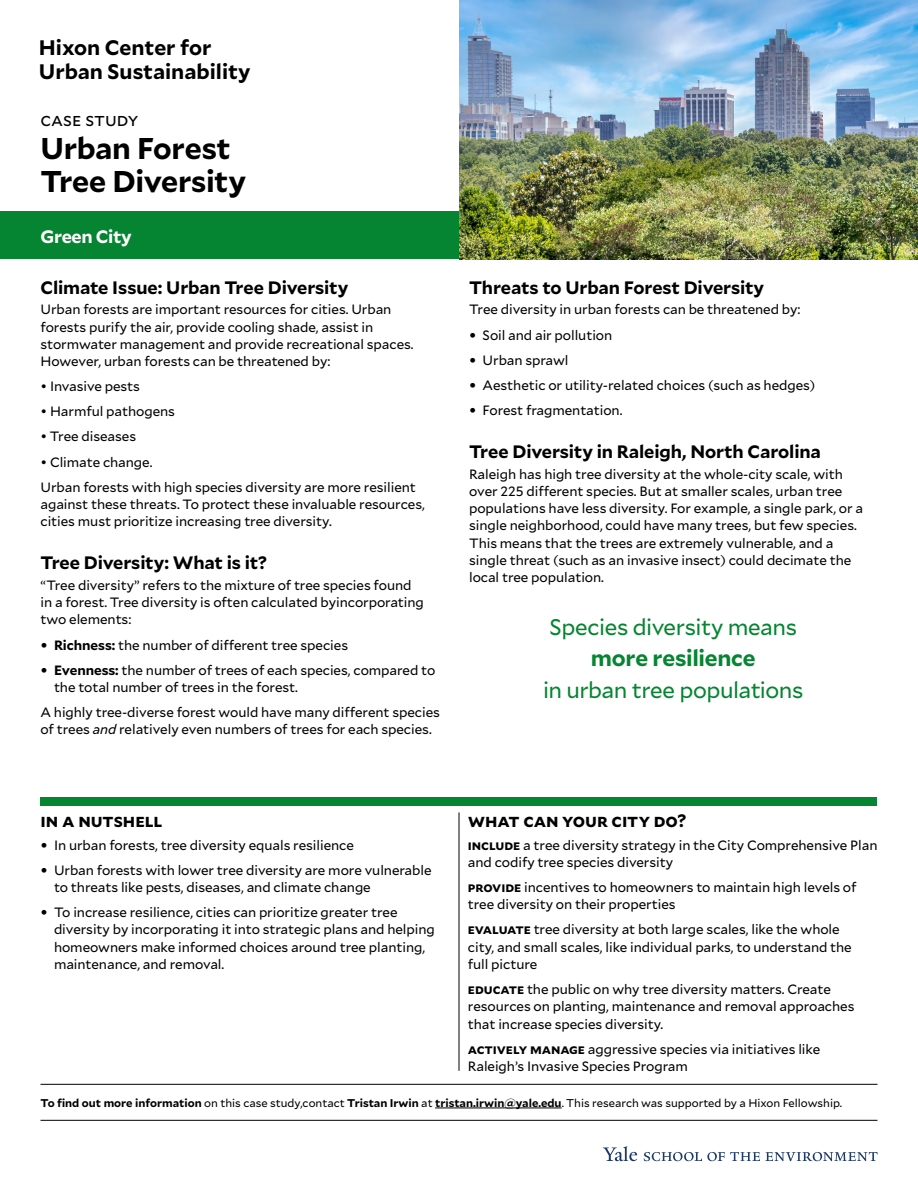
<style>
.page{position:relative;width:918px;height:1188px;background:#fff}
.page>*{position:absolute;margin:0;border:0;box-sizing:border-box;transform-origin:0 0}
.t1{font:700 30px/33px "Mallory";letter-spacing:-.02em;color:#000}
.t2{font:22.5px "Mallory";letter-spacing:-.025em;color:#058531}
.t3{font:700 22.5px "Mallory";color:#058531}
.t4{font:700 21px/23.7px "Mallory";color:#000}
.t5{font:700 18px "Mallory";letter-spacing:-.01em;color:#000}
.t6{font:700 18px "Mallory";color:#fff}
.t7{font:18px "Mallory";color:#000}
.t8{font:13.5px/17.2px "Mallory";letter-spacing:-.005em;color:#000}
.t9{font:11.25px "Mallory";color:#000}
.s1{font-weight:700}
.s2{font-style:italic}
</style>
<div class="page">
<svg style="left:603px;top:1146px;width:34px;height:15px"></svg>
<svg style="left:644px;top:1152px;width:233px;height:9px"></svg>
<div style="left:0;top:212px;width:459px;height:47px;background:#058531"></div>
<img style="left:459px;top:0;width:459px;height:259px">
<div style="left:40px;top:797px;width:838px;height:9px;background:#058531"></div>
<hr style="left:40px;top:1084px;width:419px;height:1px;background:#000">
<hr style="left:459px;top:1084px;width:419px;height:1px;background:#000">
<hr style="left:40px;top:1120px;width:419px;height:1px;background:#000">
<hr style="left:459px;top:1120px;width:419px;height:1px;background:#000">
<hr style="left:459px;top:812px;width:1px;height:259px;background:#000">
<hr style="left:435px;top:1108px;width:127px;height:1px;background:#000">
<h3 class="t4" style="left:39px;top:35px;width:213px">Hixon Center for<br>Urban Sustainability</h3>
<h3 class="t7" style="left:40px;top:106px;width:100px">Case Study</h3>
<h1 class="t1" style="left:40px;top:129px;width:207px">Urban Forest<br>Tree Diversity</h1>
<h3 class="t6" style="left:40px;top:223px;width:93px">Green City</h3>
<h3 class="t5" style="left:40px;top:274px;width:309px">Climate Issue: Urban Tree Diversity</h3>
<p class="t8" style="left:40px;top:300px;width:375px">Urban forests are important resources for cities. Urban forests purify the air, provide cooling shade, assist in stormwater management and provide recreational spaces.<br>However, urban forests can be threatened by:</p>
<p class="t8" style="left:40px;top:377px;width:101px">• Invasive pests</p>
<p class="t8" style="left:40px;top:402px;width:136px">• Harmful pathogens</p>
<p class="t8" style="left:40px;top:427px;width:97px">• Tree diseases</p>
<p class="t8" style="left:40px;top:449px;width:377px;line-height:25px">• Climate change.<br>Urban forests with high species diversity are more resilient</p>
<p class="t8" style="left:40px;top:495px;width:386px">against these threats. To protect these invaluable resources, cities must prioritize increasing tree diversity.</p>
<h3 class="t5" style="left:40px;top:549px;width:228px">Tree Diversity: What is it?</h3>
<p class="t8" style="left:40px;top:576px;width:385px">“Tree diversity” refers to the mixture of tree species found in a forest. Tree diversity is often calculated byincorporating two elements:</p>
<p class="t8" style="left:40px;top:635px;width:309px"><span class="s1">• Richness:</span> the number of different tree species</p>
<p class="t8" style="left:54px;top:661px;width:383px;text-indent:-14px"><span class="s1">• Evenness:</span> the number of trees of each species, compared to the total number of trees in the forest.</p>
<p class="t8" style="left:40px;top:703px;width:401px">A highly tree-diverse forest would have many different species of trees <span class="s2">and</span> relatively even numbers of trees for each species.</p>
<h3 class="t5" style="left:469px;top:274px;width:297px">Threats to Urban Forest Diversity</h3>
<p class="t8" style="left:469px;top:300px;width:333px">Tree diversity in urban forests can be threatened by:</p>
<p class="t8" style="left:469px;top:325px;width:145px"><span class="s1">•</span> Soil and air pollution</p>
<p class="t8" style="left:469px;top:351px;width:101px"><span class="s1">•</span> Urban sprawl</p>
<p class="t8" style="left:469px;top:376px;width:348px"><span class="s1">•</span> Aesthetic or utility-related choices (such as hedges)</p>
<p class="t8" style="left:469px;top:401px;width:155px"><span class="s1">•</span> Forest fragmentation.</p>
<h3 class="t5" style="left:469px;top:438px;width:353px">Tree Diversity in Raleigh, North Carolina</h3>
<p class="t8" style="left:469px;top:465px;width:396px">Raleigh has high tree diversity at the whole-city scale, with over 225 different species. But at smaller scales, urban tree populations have less diversity. For example, a single park, or a single neighborhood, could have many trees, but few species.<br>This means that the trees are extremely vulnerable, and a single threat (such as an invasive insect) could decimate the local tree population.</p>
<h2 class="t2" style="left:549px;top:611px;width:249px">Species diversity means</h2>
<h2 class="t3" style="left:591px;top:642px;width:166px">more resilience</h2>
<h2 class="t2" style="left:543px;top:674px;width:262px">in urban tree populations</h2>
<h3 class="t5" style="left:468px;top:807px;width:220px">What can your city do?</h3>
<p class="t8" style="left:468px;top:836px;width:411px"><span class="s1">Include</span> a tree diversity strategy in the City Comprehensive Plan and codify tree species diversity</p>
<p class="t8" style="left:468px;top:878px;width:390px"><span class="s1">Provide</span> incentives to homeowners to maintain high levels of tree diversity on their properties</p>
<p class="t8" style="left:468px;top:920px;width:385px"><span class="s1">Evaluate</span> tree diversity at both large scales, like the whole city, and small scales, like individual parks, to understand the full picture</p>
<p class="t8" style="left:468px;top:980px;width:388px"><span class="s1">Educate</span> the public on why tree diversity matters. Create resources on planting, maintenance and removal approaches that increase species diversity.</p>
<p class="t8" style="left:468px;top:1039px;width:354px"><span class="s1">Actively manage</span> aggressive species via initiatives like<br>Raleigh’s Invasive Species Program</p>
<p class="t9" style="left:40px;top:1095px;width:803px"><span class="s1">To find out more information</span> on this case study,contact <span class="s1">Tristan Irwin</span> at <span class="s1">tristan.irwin@yale.edu</span>. This research was supported by a Hixon Fellowship.</p>
<h3 class="t5" style="left:40px;top:807px;width:124px">IN A NUTSHELL</h3>
<p class="t8" style="left:40px;top:836px;width:315px"><span class="s1">•</span> In urban forests, tree diversity equals resilience</p>
<p class="t8" style="left:54px;top:861px;width:379px;text-indent:-14px"><span class="s1">•</span> Urban forests with lower tree diversity are more vulnerable to threats like pests, diseases, and climate change</p>
<p class="t8" style="left:54px;top:903px;width:382px;text-indent:-14px"><span class="s1">•</span> To increase resilience, cities can prioritize greater tree diversity by incorporating it into strategic plans and helping homeowners make informed choices around tree planting, maintenance, and removal.</p>
</div>
